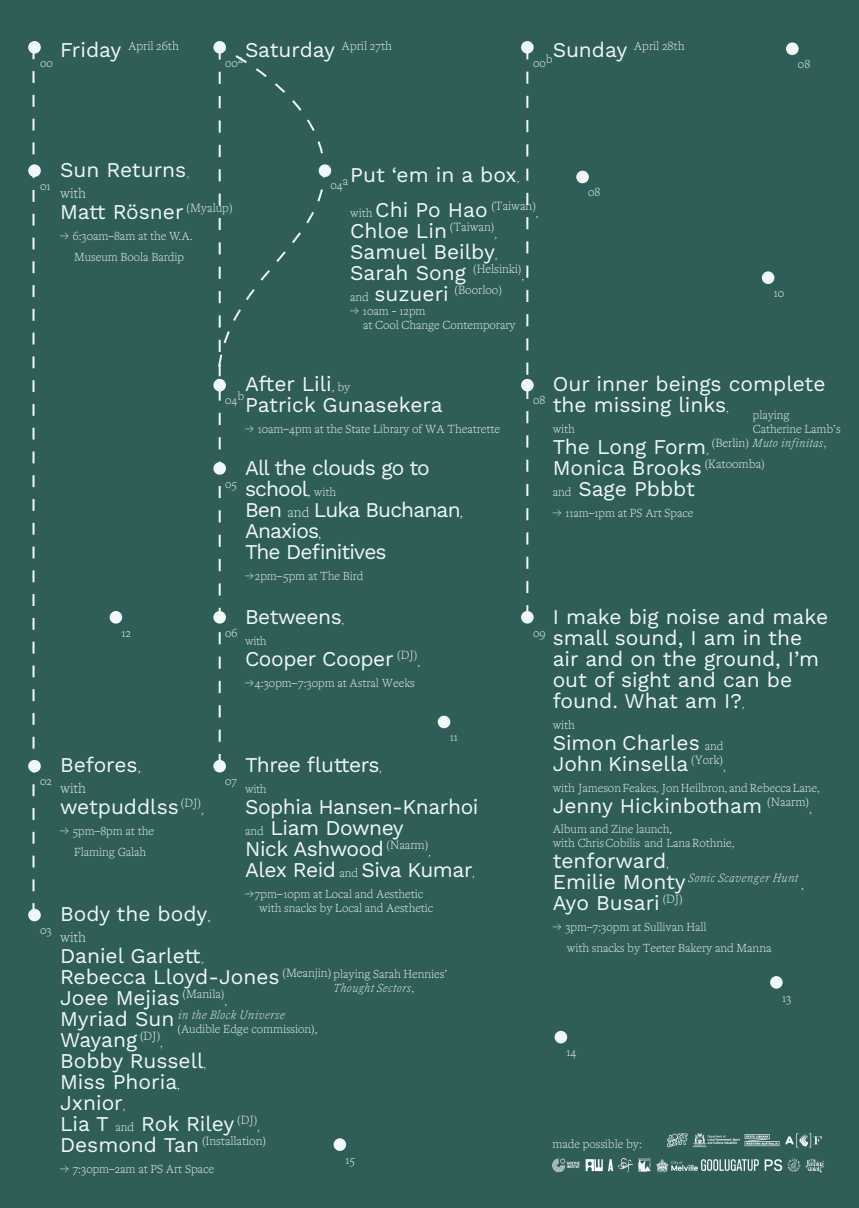
<style>
.page{position:relative;width:859px;height:1208px;background:#2f5d57}
.page>*{position:absolute;margin:0;border:0;box-sizing:border-box;transform-origin:0 0}
.t1{font:21px/21px "Work Sans";color:#f0f9f7}
.t2{font:21px/21px "Work Sans";letter-spacing:-.02em;color:#f0f9f7}
.t3{font:21px/21px "Work Sans";letter-spacing:-.04em;color:#f0f9f7}
.t4{font:100 14px "Herbik 0.3 Dev";color:#f0f9f7}
.t5{font:100 12.2px "Herbik 0.3 Dev";color:#f0f9f7}
.t6{font:italic 100 12.2px "Herbik 0.3 Dev";letter-spacing:.02em;color:#f0f9f7}
.t7{font:100 12px/14px "Herbik 0.3 Dev";color:#f0f9f7}
.t8{font:italic 100 12px "Herbik 0.3 Dev";letter-spacing:.02em;color:#f0f9f7}
.s1{font-family:"Work Sans";font-weight:400;font-size:21px}
.s2{font-weight:100}
.s3{font-family:"Herbik 0.3 Dev";font-weight:100;font-size:12px}
.s4{font-family:"Herbik 0.3 Dev";font-weight:100;font-size:14px}
.s5{font-style:italic}
.s6{font-family:"Work Sans";font-weight:400;font-style:normal;font-size:21px}
.s7{font-style:normal;font-size:12.2px}
.s8{font-style:normal}
</style>
<div class="page">
<div style="left:28px;top:41px;width:13px;height:13px;background:#f0f9f7;border-radius:50%"></div>
<svg style="left:213px;top:41px;width:13px;height:13px"></svg>
<div style="left:521px;top:41px;width:13px;height:13px;background:#f0f9f7;border-radius:50%"></div>
<div style="left:319px;top:164px;width:12px;height:13px;background:#f0f9f7;border-radius:50%"></div>
<svg style="left:213px;top:379px;width:13px;height:12px"></svg>
<svg style="left:213px;top:462px;width:13px;height:13px"></svg>
<svg style="left:213px;top:611px;width:13px;height:12px"></svg>
<div style="left:213px;top:760px;width:13px;height:12px;background:#f0f9f7;border-radius:50%"></div>
<div style="left:521px;top:611px;width:13px;height:12px;background:#f0f9f7;border-radius:50%"></div>
<div style="left:521px;top:379px;width:13px;height:12px;background:#f0f9f7;border-radius:50%"></div>
<div style="left:110px;top:611px;width:12px;height:12px;background:#f0f9f7;border-radius:50%"></div>
<div style="left:555px;top:1030px;width:12px;height:13px;background:#f0f9f7;border-radius:50%"></div>
<div style="left:334px;top:1138px;width:12px;height:13px;background:#f0f9f7;border-radius:50%"></div>
<div style="left:762px;top:271px;width:12px;height:13px;background:#f0f9f7;border-radius:50%"></div>
<div style="left:576px;top:171px;width:13px;height:12px;background:#f0f9f7;border-radius:50%"></div>
<div style="left:786px;top:42px;width:13px;height:13px;background:#f0f9f7;border-radius:50%"></div>
<div style="left:770px;top:976px;width:13px;height:12px;background:#f0f9f7;border-radius:50%"></div>
<div style="left:438px;top:715px;width:12px;height:13px;background:#f0f9f7;border-radius:50%"></div>
<div style="left:28px;top:164px;width:13px;height:13px;background:#f0f9f7;border-radius:50%"></div>
<div style="left:28px;top:760px;width:13px;height:12px;background:#f0f9f7;border-radius:50%"></div>
<svg style="left:28px;top:908px;width:13px;height:13px"></svg>
<img style="left:553px;top:1158px;width:272px;height:15px">
<img style="left:667px;top:1133px;width:155px;height:15px">
<svg style="left:526px;top:53px;width:2px;height:558px"></svg>
<svg style="left:33px;top:53px;width:2px;height:862px"></svg>
<svg style="left:216px;top:45px;width:110px;height:720px"></svg>
<p class="t5" style="left:60px;top:37px;width:120px"><span class="s1">Friday</span> April 26th</p>
<p class="t5" style="left:553px;top:37px;width:133px"><span class="s1">Sunday</span> April 28th</p>
<p class="t5" style="left:245px;top:37px;width:148px"><span class="s1">Saturday</span> April 27th</p>
<p class="t7" style="left:533px;top:55px;width:21px">00b</p>
<p class="t7" style="left:40px;top:55px;width:14px">00</p>
<p class="t7" style="left:225px;top:55px;width:20px">00a</p>
<p class="t7" style="left:40px;top:178px;width:12px">01</p>
<p class="t1" style="left:60px;top:158px;width:131px">Sun Returns<span class="s2">,</span></p>
<p class="t4" style="left:60px;top:183px;width:28px">with</p>
<p class="t1" style="left:60px;top:200px;width:174px">Matt Rösner <sup>(Myalup)</sup></p>
<p class="t7" style="left:60px;top:224px;width:134px;line-height:21px;text-align:center">→ 6:30am–8am at the W.A.<br>Museum Boola Bardip</p>
<p class="t1" style="left:350px;top:156px;width:187px;line-height:35px">Put ‘em in a box<span class="s3">, with</span> Chi Po Hao <sup>(Taiwan)</sup></p>
<p class="t7" style="left:330px;top:177px;width:19px">04a</p>
<p class="t7" style="left:536px;top:205px;width:4px">,</p>
<p class="t1" style="left:350px;top:219px;width:146px">Chloe Lin <sup>(Taiwan)</sup></p>
<p class="t7" style="left:494px;top:226px;width:4px">,</p>
<p class="t1" style="left:350px;top:240px;width:149px">Samuel Beilby<span class="s3">,</span></p>
<p class="t5" style="left:350px;top:260px;width:173px"><span class="s1">Sarah Song</span> (Helsinki)</p>
<p class="t7" style="left:521px;top:268px;width:4px">,</p>
<p class="t5" style="left:350px;top:281px;width:153px"><sub>and</sub> <span class="s1">suzueri</span> (Boorloo)</p>
<p class="t7" style="left:363px;top:303px;width:154px;text-indent:-13px">→ 10am - 12pm<br>at Cool Change Contemporary</p>
<p class="t7" style="left:588px;top:184px;width:14px">08</p>
<p class="t7" style="left:798px;top:56px;width:14px">08</p>
<p class="t7" style="left:774px;top:285px;width:12px">10</p>
<p class="t7" style="left:122px;top:624px;width:11px">12</p>
<p class="t1" style="left:245px;top:373px;width:199px">After Lili<span class="s3">, by<br></span>Patrick Gunasekera</p>
<p class="t7" style="left:245px;top:421px;width:257px">→ 10am–4pm at the State Library of WA Theatrette</p>
<p class="t7" style="left:225px;top:392px;width:21px">04b</p>
<p class="t3" style="left:245px;top:456px;width:220px">All the clouds go to school<span class="s4">,</span> <span class="s3">with<br></span>Ben <span class="s4">and</span> Luka Buchanan<span class="s4">,</span></p>
<p class="t3" style="left:245px;top:519px;width:78px">Anaxios<span class="s4">,</span></p>
<p class="t3" style="left:245px;top:540px;width:143px">The Definitives</p>
<p class="t7" style="left:245px;top:568px;width:120px">→ 2pm–5pm at The Bird</p>
<p class="t2" style="left:245px;top:605px;width:101px">Betweens<span class="s3">,</span></p>
<p class="t7" style="left:245px;top:632px;width:23px">with</p>
<p class="t2" style="left:245px;top:647px;width:174px">Cooper Cooper <sup>(DJ)</sup></p>
<p class="t7" style="left:225px;top:476px;width:13px">05</p>
<p class="t7" style="left:225px;top:624px;width:14px">06</p>
<p class="t7" style="left:417px;top:653px;width:4px">,</p>
<p class="t7" style="left:245px;top:674px;width:171px">→ 4:30pm–7:30pm at Astral Weeks</p>
<p class="t7" style="left:450px;top:729px;width:10px">11</p>
<p class="t2" style="left:245px;top:754px;width:139px">Three flutters<span class="s3">,</span></p>
<p class="t7" style="left:245px;top:781px;width:23px">with</p>
<p class="t2" style="left:245px;top:796px;width:235px">Sophia Hansen-Knarhoi <span class="s3">and</span> Liam Downey<br>Nick Ashwood <sup>(Naarm)</sup></p>
<p class="t7" style="left:428px;top:844px;width:4px">,</p>
<p class="t2" style="left:245px;top:859px;width:231px">Alex Reid <span class="s3">and</span> Siva Kumar<span class="s3">,</span></p>
<p class="t7" style="left:259px;top:886px;width:176px;text-indent:-14px">→ 7pm–10pm at Local and Aesthetic with snacks by Local and Aesthetic</p>
<p class="t1" style="left:60px;top:754px;width:82px">Befores<span class="s4">,</span></p>
<p class="t4" style="left:60px;top:779px;width:28px">with</p>
<p class="t1" style="left:60px;top:796px;width:143px">wetpuddlss <sup>(DJ)</sup></p>
<p class="t7" style="left:40px;top:773px;width:13px">02</p>
<p class="t7" style="left:225px;top:773px;width:13px">07</p>
<p class="t7" style="left:201px;top:802px;width:4px">,</p>
<p class="t7" style="left:60px;top:820px;width:95px;line-height:21px;text-align:center">→ 5pm–8pm at the<br>Flaming Galah</p>
<p class="t1" style="left:60px;top:902px;width:152px">Body the body<span class="s4">,</span></p>
<p class="t4" style="left:60px;top:927px;width:28px">with</p>
<p class="t1" style="left:60px;top:944px;width:273px">Daniel Garlett<span class="s3">,<br></span>Rebecca Lloyd-Jones <sup>(Meanjin)<br></sup>Joee Mejias <sup>(Manila)</sup></p>
<p class="t7" style="left:40px;top:922px;width:13px">03</p>
<p class="t7" style="left:334px;top:966px;width:115px">playing Sarah Hennies’<br><span class="s5">Thought Sectors</span>,</p>
<p class="t7" style="left:224px;top:993px;width:4px">,</p>
<p class="t6" style="left:60px;top:1008px;width:227px"><span class="s6">Myriad Sun</span> in the Block Universe</p>
<p class="t1" style="left:60px;top:1028px;width:102px">Wayang <sup>(DJ)</sup></p>
<p class="t7" style="left:178px;top:1020px;width:141px">(Audible Edge commission),</p>
<p class="t7" style="left:160px;top:1035px;width:4px">,</p>
<p class="t1" style="left:60px;top:1049px;width:199px">Bobby Russell<span class="s3">,<br></span>Miss Phoria<span class="s3">,<br></span>Jxnior<span class="s3">,<br></span>Lia T <span class="s3">and</span> Rok Riley <sup>(DJ)</sup></p>
<p class="t7" style="left:257px;top:1119px;width:4px">,</p>
<p class="t5" style="left:60px;top:1132px;width:208px"><span class="s1">Desmond Tan</span> (Installation)</p>
<p class="t7" style="left:60px;top:1161px;width:155px">→ 7:30pm–2am at PS Art Space</p>
<p class="t7" style="left:346px;top:1152px;width:11px">15</p>
<p class="t1" style="left:553px;top:373px;width:274px">Our inner beings complete the missing links<span class="s3">,</span></p>
<p class="t7" style="left:553px;top:421px;width:24px">with</p>
<p class="t1" style="left:553px;top:436px;width:158px">The Long Form<span class="s3">,</span></p>
<p class="t8" style="left:712px;top:436px;width:116px"><span class="s7">(Berlin)</span> Muto infinitas<span class="s8">,</span></p>
<p class="t1" style="left:553px;top:457px;width:214px">Monica Brooks <sup>(Katoomba) </sup><span class="s3">and</span> Sage Pbbbt</p>
<p class="t7" style="left:553px;top:505px;width:142px">→ 11am–1pm at PS Art Space</p>
<p class="t7" style="left:533px;top:392px;width:14px">08</p>
<p class="t7" style="left:753px;top:407px;width:89px">playing<br>Catherine Lamb’s</p>
<p class="t1" style="left:553px;top:605px;width:277px">I make big noise and make small sound, I am in the air and on the ground, I’m out of sight and can be found. What am I?<span class="s3">,</span></p>
<p class="t7" style="left:553px;top:716px;width:24px">with</p>
<p class="t1" style="left:553px;top:731px;width:172px">Simon Charles <span class="s3">and<br></span>John Kinsella <sup>(York)</sup></p>
<p class="t7" style="left:553px;top:755px;width:269px;line-height:21px;text-indent:170px">,<br>with Jameson Feakes, Jon Heilbron, and Rebecca Lane,</p>
<p class="t1" style="left:553px;top:794px;width:258px">Jenny Hickinbotham <sup>(Naarm)</sup></p>
<p class="t7" style="left:533px;top:624px;width:14px">09</p>
<p class="t7" style="left:809px;top:800px;width:4px">,</p>
<p class="t7" style="left:553px;top:820px;width:183px">Album and Zine launch,<br>with Chris Cobilis and Lana Rothnie,</p>
<p class="t1" style="left:553px;top:849px;width:118px">tenforward<span class="s3">,</span></p>
<p class="t6" style="left:553px;top:871px;width:247px"><span class="s6">Emilie Monty</span> Sonic Scavenger Hunt</p>
<p class="t7" style="left:801px;top:876px;width:4px">,</p>
<p class="t1" style="left:553px;top:891px;width:132px">Ayo Busari <sup>(DJ)</sup></p>
<p class="t7" style="left:567px;top:915px;width:206px;line-height:21px;text-indent:-14px">→ 3pm–7:30pm at Sullivan Hall<br>with snacks by Teeter Bakery and Manna</p>
<p class="t7" style="left:566px;top:1044px;width:11px">14</p>
<p class="t7" style="left:553px;top:1136px;width:91px">made possible by:</p>
<p class="t7" style="left:782px;top:989px;width:11px">13</p>
</div>
